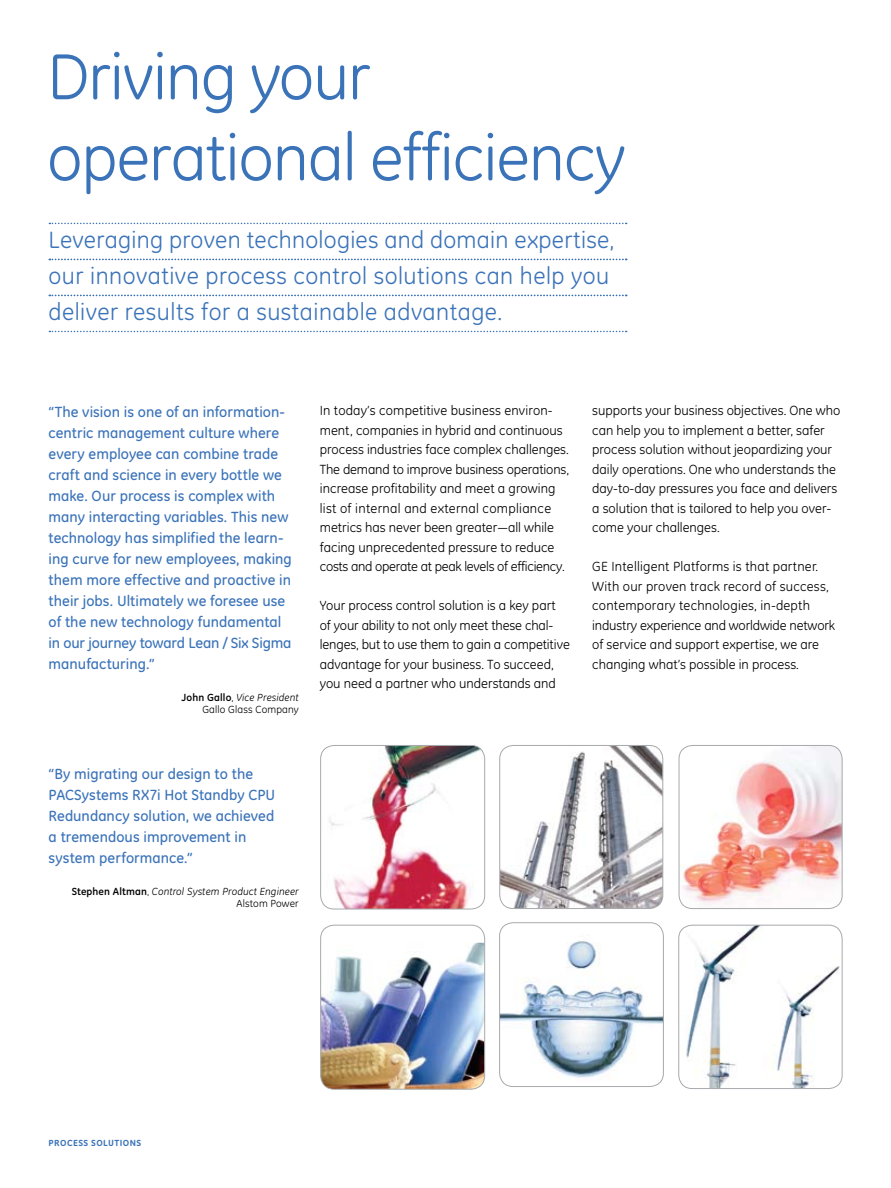
<style>
.page{position:relative;width:891px;height:1188px;background:#fff}
.page>*{position:absolute;margin:0;border:0;box-sizing:border-box;transform-origin:0 0}
.t1{font:66px/81px "GE Inspira";letter-spacing:-.015em;color:#3b73b9}
.t2{font:24px/36px "GE Inspira";letter-spacing:.02em;color:#3b73b9}
.t3{font:500 15px/21px "GE Inspira";color:#3b73b9}
.t4{font:13.5px/19.5px "GE Inspira";color:#000}
.t5{font:italic 10.5px/12px "GE Inspira";letter-spacing:.01em;color:#000;text-align:right}
.t6{font:10.5px/12px "GE Inspira";letter-spacing:.01em;color:#000;text-align:right}
.t7{font:800 9px "GE Inspira";letter-spacing:.05em;color:#3b73b9}
.s1{font-weight:700}
.s2{font-style:italic}
.s3{font-weight:700;font-style:normal}
.s4{font-style:normal}
</style>
<div class="page">
<svg style="left:49px;top:223px;width:578px;height:1px"></svg>
<svg style="left:49px;top:259px;width:578px;height:1px"></svg>
<svg style="left:49px;top:295px;width:578px;height:1px"></svg>
<svg style="left:49px;top:331px;width:578px;height:1px"></svg>
<img style="left:679px;top:925px;width:163px;height:164px">
<div style="left:679px;top:925px;width:163px;height:164px;border:1px solid #a7a9ac;border-radius:14px"></div>
<img style="left:679px;top:745px;width:163px;height:164px">
<div style="left:679px;top:745px;width:163px;height:164px;border:1px solid #a7a9ac;border-radius:14px"></div>
<img style="left:501px;top:745px;width:162px;height:164px">
<div style="left:499px;top:745px;width:164px;height:164px;border:1px solid #a7a9ac;border-radius:14px"></div>
<img style="left:501px;top:925px;width:161px;height:162px">
<div style="left:499px;top:922px;width:165px;height:165px;border:1px solid #a7a9ac;border-radius:14px"></div>
<img style="left:322px;top:745px;width:163px;height:164px">
<div style="left:320px;top:745px;width:165px;height:164px;border:1px solid #a7a9ac;border-radius:14px"></div>
<img style="left:322px;top:943px;width:163px;height:146px">
<div style="left:320px;top:925px;width:165px;height:164px;border:1px solid #a7a9ac;border-radius:14px"></div>
<h1 class="t1" style="left:47px;top:36px;width:580px">Driving your operational efficiency</h1>
<h2 class="t2" style="left:49px;top:222px;width:567px">Leveraging proven technologies and domain expertise, our innovative process control solutions can help you deliver results for a sustainable advantage.</h2>
<p class="t3" style="left:49px;top:401px;width:245px">“The vision is one of an information&shy;centric management culture where every employee can combine trade craft and science in every bottle we make. Our process is complex with many interacting variables. This new technology has simplified the learn&shy;ing curve for new employees, making them more effective and proactive in their jobs. Ultimately we foresee use of the new technology fundamental in our journey toward Lean / Six Sigma manufacturing.”</p>
<p class="t6" style="left:181px;top:691px;width:119px"><span class="s1">John Gallo</span>, <span class="s2">Vice President<br></span>Gallo Glass Company</p>
<p class="t4" style="left:320px;top:401px;width:251px">In today’s competitive business environ&shy;ment, companies in hybrid and continuous process industries face complex challenges.<br>The demand to improve business operations, increase profitability and meet a growing list of internal and external compliance metrics has never been greater—all while facing unprecedented pressure to reduce costs and operate at peak levels of efficiency.</p>
<p class="t4" style="left:320px;top:596px;width:252px">Your process control solution is a key part of your ability to not only meet these chal&shy;lenges, but to use them to gain a competitive advantage for your business. To succeed, you need a partner who understands and</p>
<p class="t3" style="left:49px;top:764px;width:228px">“By migrating our design to the<br>PACSystems RX7i Hot Standby CPU<br>Redundancy solution, we achieved a tremendous improvement in system performance.”</p>
<p class="t5" style="left:72px;top:886px;width:229px"><span class="s3">Stephen Altman</span><span class="s4">,</span> Control System Product Engineer<br><span class="s4">Alstom Power</span></p>
<p class="t4" style="left:592px;top:401px;width:250px">supports your business objectives. One who can help you to implement a better, safer process solution without jeopardizing your daily operations. One who understands the day-to-day pressures you face and delivers a solution that is tailored to help you over&shy;come your challenges.</p>
<p class="t4" style="left:592px;top:557px;width:244px">GE Intelligent Platforms is that partner.<br>With our proven track record of success, contemporary technologies, in-depth industry experience and worldwide network of service and support expertise, we are changing what’s possible in process.</p>
<p class="t7" style="left:49px;top:1138px;width:7px">PROCESS</p>
<p class="t7" style="left:91px;top:1138px;width:51px">SOLUTIONS</p>
</div>
